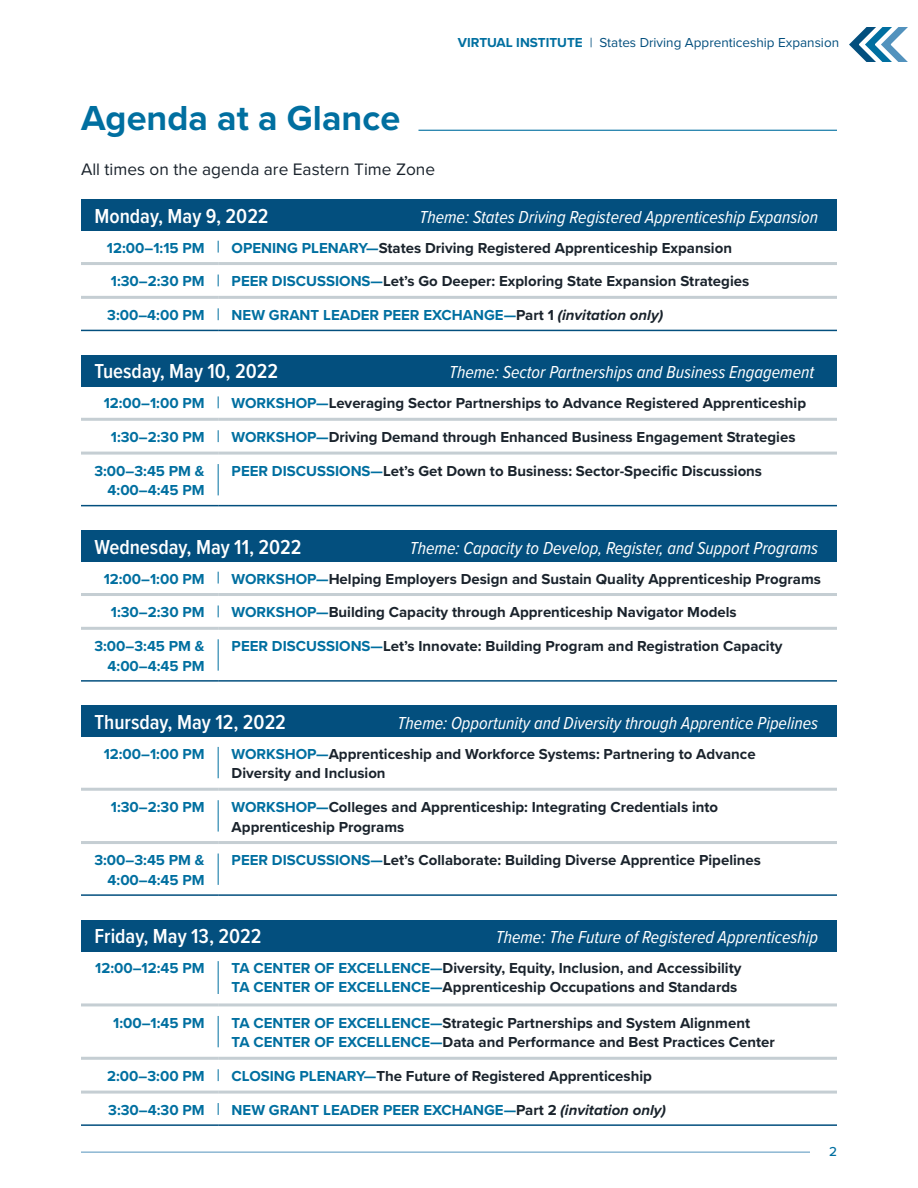
<style>
.page{position:relative;width:918px;height:1188px;background:#fff}
.page>*{position:absolute;margin:0;border:0;box-sizing:border-box;transform-origin:0 0}
.t1{font:700 36px "Proxima Nova";color:#006fa0}
.t2{font:600 21px "Proxima Nova Cond";color:#fff}
.t3{font:italic 18px "Proxima Nova Cond";color:#fff}
.t4{font:17.25px "Proxima Nova";color:#1a232c}
.t5{font:700 15px/19.5px "Proxima Nova";color:#1a232c}
.t6{font:700 15px/19.5px "Proxima Nova";color:#006fa0;text-align:right}
.t7{font:13.5px "Proxima Nova";color:#034f7e}
.t8{font:500 13.5px "Proxima Nova";color:#006fa0}
.s1{font-weight:700;color:#006fa0}
.s2{color:#006fa0}
.s3{color:#1a232c}
.s4{font-style:italic;color:#1a232c}
</style>
<div class="page">
<svg style="left:849px;top:28px;width:58px;height:34px"></svg>
<hr style="left:81px;top:1152px;width:729px;height:1px;background:#5292bd">
<hr style="left:418px;top:130px;width:419px;height:1px;background:#006fa0">
<div style="left:81px;top:199px;width:756px;height:32px;background:#034f7e"></div>
<hr style="left:81px;top:262px;width:137px;height:3px;background:#c5ced3">
<hr style="left:218px;top:262px;width:619px;height:3px;background:#c5ced3">
<hr style="left:81px;top:296px;width:137px;height:3px;background:#c5ced3">
<hr style="left:218px;top:296px;width:619px;height:3px;background:#c5ced3">
<hr style="left:81px;top:330px;width:137px;height:1px;background:#034f7e">
<hr style="left:218px;top:330px;width:619px;height:1px;background:#034f7e">
<svg style="left:218px;top:308px;width:1px;height:12px"></svg>
<svg style="left:218px;top:241px;width:1px;height:12px"></svg>
<div style="left:81px;top:355px;width:756px;height:32px;background:#034f7e"></div>
<hr style="left:81px;top:418px;width:137px;height:3px;background:#c5ced3">
<hr style="left:218px;top:418px;width:619px;height:3px;background:#c5ced3">
<hr style="left:81px;top:452px;width:137px;height:3px;background:#c5ced3">
<hr style="left:218px;top:452px;width:619px;height:3px;background:#c5ced3">
<hr style="left:81px;top:505px;width:137px;height:1px;background:#034f7e">
<hr style="left:218px;top:505px;width:619px;height:1px;background:#034f7e">
<hr style="left:218px;top:464px;width:1px;height:31px;background:#006fa0">
<svg style="left:218px;top:396px;width:1px;height:12px"></svg>
<svg style="left:218px;top:430px;width:1px;height:12px"></svg>
<div style="left:81px;top:530px;width:756px;height:32px;background:#034f7e"></div>
<hr style="left:81px;top:593px;width:137px;height:3px;background:#c5ced3">
<hr style="left:218px;top:593px;width:619px;height:3px;background:#c5ced3">
<hr style="left:81px;top:627px;width:137px;height:3px;background:#c5ced3">
<hr style="left:218px;top:627px;width:619px;height:3px;background:#c5ced3">
<hr style="left:81px;top:680px;width:137px;height:2px;background:#034f7e">
<hr style="left:218px;top:680px;width:619px;height:2px;background:#034f7e">
<hr style="left:218px;top:639px;width:1px;height:32px;background:#006fa0">
<svg style="left:218px;top:572px;width:1px;height:12px"></svg>
<svg style="left:218px;top:605px;width:1px;height:12px"></svg>
<div style="left:81px;top:705px;width:756px;height:32px;background:#034f7e"></div>
<hr style="left:81px;top:788px;width:137px;height:3px;background:#c5ced3">
<hr style="left:218px;top:788px;width:619px;height:3px;background:#c5ced3">
<hr style="left:81px;top:841px;width:137px;height:3px;background:#c5ced3">
<hr style="left:218px;top:841px;width:619px;height:3px;background:#c5ced3">
<hr style="left:81px;top:894px;width:137px;height:2px;background:#034f7e">
<hr style="left:218px;top:894px;width:619px;height:2px;background:#034f7e">
<hr style="left:218px;top:854px;width:1px;height:31px;background:#006fa0">
<hr style="left:218px;top:747px;width:1px;height:31px;background:#006fa0">
<hr style="left:218px;top:800px;width:1px;height:32px;background:#006fa0">
<div style="left:81px;top:920px;width:756px;height:32px;background:#034f7e"></div>
<hr style="left:81px;top:1003px;width:137px;height:3px;background:#c5ced3">
<hr style="left:218px;top:1003px;width:619px;height:3px;background:#c5ced3">
<hr style="left:81px;top:1057px;width:137px;height:3px;background:#c5ced3">
<hr style="left:218px;top:1057px;width:619px;height:3px;background:#c5ced3">
<hr style="left:81px;top:1124px;width:137px;height:2px;background:#034f7e">
<hr style="left:218px;top:1124px;width:619px;height:2px;background:#034f7e">
<svg style="left:218px;top:1069px;width:1px;height:12px"></svg>
<hr style="left:218px;top:961px;width:1px;height:33px;background:#006fa0">
<hr style="left:218px;top:1016px;width:1px;height:31px;background:#006fa0">
<hr style="left:81px;top:1091px;width:137px;height:3px;background:#c5ced3">
<hr style="left:218px;top:1091px;width:619px;height:3px;background:#c5ced3">
<svg style="left:218px;top:1103px;width:1px;height:12px"></svg>
<p class="t7" style="left:458px;top:33px;width:383px"><span class="s1">VIRTUAL INSTITUTE</span> | States Driving Apprenticeship Expansion</p>
<h2 class="t1" style="left:81px;top:91px;width:321px">Agenda at a Glance</h2>
<p class="t4" style="left:81px;top:157px;width:356px">All times on the agenda are Eastern Time Zone</p>
<h3 class="t2" style="left:94px;top:200px;width:176px">Monday, May 9, 2022</h3>
<p class="t3" style="left:419px;top:203px;width:400px">Theme: States Driving Registered Apprenticeship Expansion</p>
<h4 class="t6" style="left:107px;top:237px;width:99px">12:00–1:15 PM</h4>
<p class="t5" style="left:232px;top:237px;width:502px"><span class="s2">OPENING PLENARY—</span>States Driving Registered Apprenticeship Expansion</p>
<h4 class="t6" style="left:111px;top:271px;width:95px">1:30–2:30 PM</h4>
<p class="t5" style="left:232px;top:271px;width:519px"><span class="s2">PEER DISCUSSIONS—</span>Let’s Go Deeper: Exploring State Expansion Strategies</p>
<h4 class="t6" style="left:107px;top:305px;width:99px">3:00–4:00 PM</h4>
<p class="t6" style="left:232px;top:305px;width:433px">NEW GRANT LEADER PEER EXCHANGE—<span class="s3">Part 1</span> <span class="s4">(invitation only)</span></p>
<h3 class="t2" style="left:94px;top:356px;width:185px">Tuesday, May 10, 2022</h3>
<p class="t3" style="left:449px;top:359px;width:367px">Theme: Sector Partnerships and Business Engagement</p>
<h4 class="t6" style="left:104px;top:393px;width:102px">12:00–1:00 PM</h4>
<p class="t5" style="left:232px;top:393px;width:576px"><span class="s2">WORKSHOP—</span>Leveraging Sector Partnerships to Advance Registered Apprenticeship</p>
<h4 class="t6" style="left:111px;top:427px;width:95px">1:30–2:30 PM</h4>
<p class="t5" style="left:232px;top:427px;width:565px"><span class="s2">WORKSHOP—</span>Driving Demand through Enhanced Business Engagement Strategies</p>
<h4 class="t6" style="left:94px;top:461px;width:112px">3:00–3:45 PM &amp;<br>4:00–4:45 PM</h4>
<p class="t5" style="left:232px;top:461px;width:532px"><span class="s2">PEER DISCUSSIONS—</span>Let’s Get Down to Business: Sector-Specific Discussions</p>
<h3 class="t2" style="left:94px;top:531px;width:209px">Wednesday, May 11, 2022</h3>
<p class="t3" style="left:410px;top:534px;width:410px">Theme: Capacity to Develop, Register, and Support Programs</p>
<h4 class="t6" style="left:104px;top:568px;width:102px">12:00–1:00 PM</h4>
<p class="t5" style="left:232px;top:568px;width:591px"><span class="s2">WORKSHOP—</span>Helping Employers Design and Sustain Quality Apprenticeship Programs</p>
<h4 class="t6" style="left:111px;top:602px;width:95px">1:30–2:30 PM</h4>
<p class="t5" style="left:232px;top:602px;width:507px"><span class="s2">WORKSHOP—</span>Building Capacity through Apprenticeship Navigator Models</p>
<h4 class="t6" style="left:94px;top:636px;width:112px">3:00–3:45 PM &amp;<br>4:00–4:45 PM</h4>
<p class="t5" style="left:232px;top:636px;width:552px"><span class="s2">PEER DISCUSSIONS—</span>Let’s Innovate: Building Program and Registration Capacity</p>
<h3 class="t2" style="left:94px;top:706px;width:193px">Thursday, May 12, 2022</h3>
<p class="t3" style="left:398px;top:710px;width:422px">Theme: Opportunity and Diversity through Apprentice Pipelines</p>
<h4 class="t6" style="left:104px;top:744px;width:102px">12:00–1:00 PM</h4>
<p class="t5" style="left:232px;top:744px;width:525px"><span class="s2">WORKSHOP—</span>Apprenticeship and Workforce Systems: Partnering to Advance<br>Diversity and Inclusion</p>
<h4 class="t6" style="left:111px;top:797px;width:95px">1:30–2:30 PM</h4>
<p class="t5" style="left:232px;top:797px;width:488px"><span class="s2">WORKSHOP—</span>Colleges and Apprenticeship: Integrating Credentials into<br>Apprenticeship Programs</p>
<h4 class="t6" style="left:94px;top:850px;width:112px">3:00–3:45 PM &amp;<br>4:00–4:45 PM</h4>
<p class="t5" style="left:232px;top:850px;width:531px"><span class="s2">PEER DISCUSSIONS—</span>Let’s Collaborate: Building Diverse Apprentice Pipelines</p>
<h3 class="t2" style="left:94px;top:921px;width:169px">Friday, May 13, 2022</h3>
<p class="t3" style="left:496px;top:924px;width:324px">Theme: The Future of Registered Apprenticeship</p>
<h4 class="t6" style="left:95px;top:958px;width:111px">12:00–12:45 PM</h4>
<p class="t5" style="left:232px;top:958px;width:511px"><span class="s2">TA CENTER OF EXCELLENCE—</span>Diversity, Equity, Inclusion, and Accessibility</p>
<p class="t5" style="left:232px;top:977px;width:507px"><span class="s2">TA CENTER OF EXCELLENCE—</span>Apprenticeship Occupations and Standards</p>
<h4 class="t6" style="left:113px;top:1013px;width:93px">1:00–1:45 PM</h4>
<p class="t5" style="left:232px;top:1013px;width:520px"><span class="s2">TA CENTER OF EXCELLENCE—</span>Strategic Partnerships and System Alignment</p>
<p class="t5" style="left:232px;top:1032px;width:545px"><span class="s2">TA CENTER OF EXCELLENCE—</span>Data and Performance and Best Practices Center</p>
<h4 class="t6" style="left:107px;top:1066px;width:99px">2:00–3:00 PM</h4>
<p class="t5" style="left:232px;top:1066px;width:422px"><span class="s2">CLOSING PLENARY—</span>The Future of Registered Apprenticeship</p>
<h4 class="t6" style="left:108px;top:1100px;width:98px">3:30–4:30 PM</h4>
<p class="t6" style="left:232px;top:1100px;width:436px">NEW GRANT LEADER PEER EXCHANGE—<span class="s3">Part 2</span> <span class="s4">(invitation only)</span></p>
<p class="t8" style="left:829px;top:1141px;width:9px">2</p>
</div>
